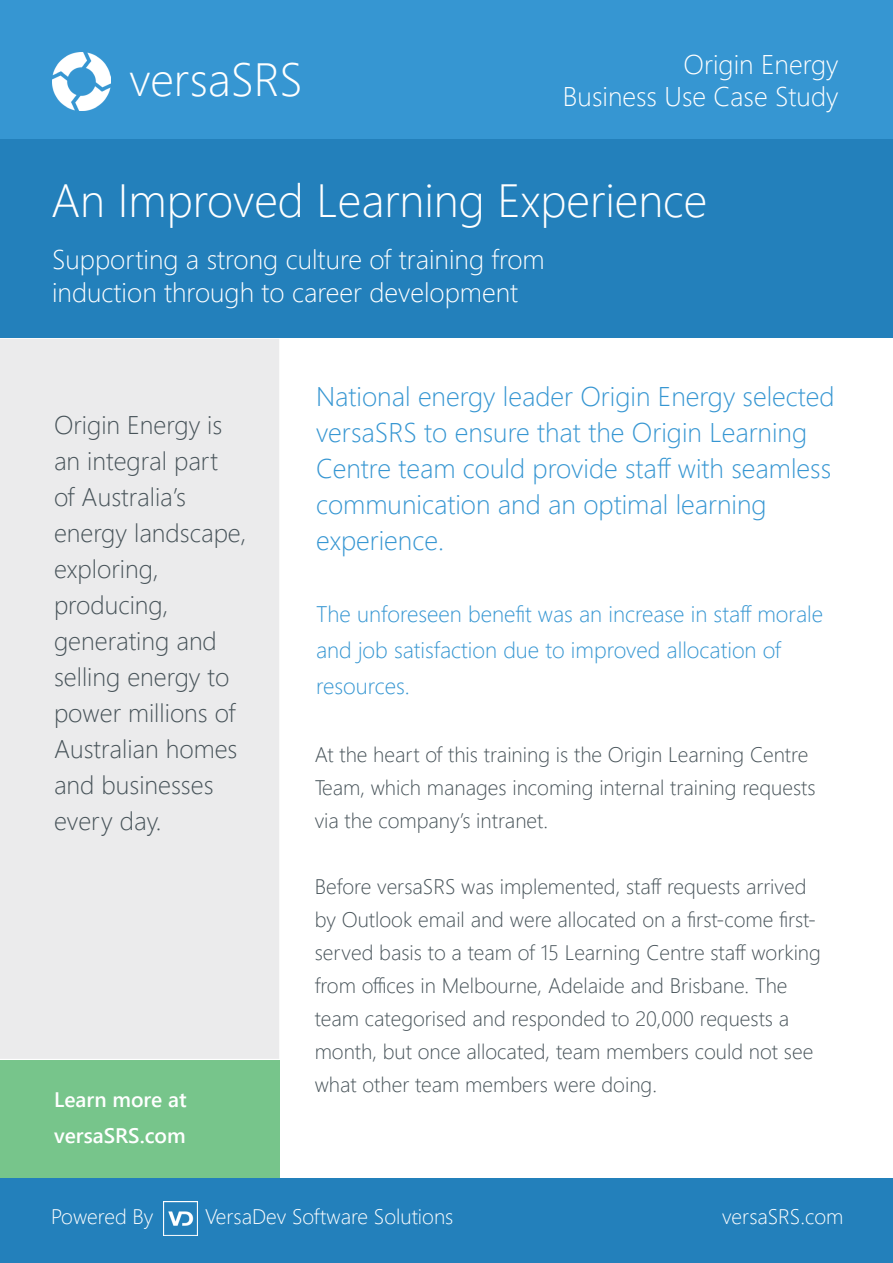
<style>
.page{position:relative;width:893px;height:1263px;background:#fff}
.page>*{position:absolute;margin:0;border:0;box-sizing:border-box;transform-origin:0 0}
.t1{font:300 46.5px "Segoe UI";color:#fff}
.t2{font:300 27px/36px "Segoe UI";color:#3696d2}
.t3{font:300 27px/32.4px "Segoe UI";color:#fff}
.t4{font:300 25.5px/36px "Segoe UI";color:#475359}
.t5{font:300 22.5px/36px "Segoe UI";color:#3696d2}
.t6{font:300 21px/33px "Segoe UI";color:#475359}
.t7{font:300 21px "Segoe UI";color:#fff}
.t8{font:600 21px "Segoe UI";color:#fff}
</style>
<div class="page">
<div style="left:0;top:0;width:893px;height:146px;background:#3696d2"></div>
<div style="left:0;top:1179px;width:893px;height:84px;background:#2380bb"></div>
<div style="left:0;top:139px;width:893px;height:198px;background:#2380bb"></div>
<div style="left:0;top:1060px;width:279px;height:117px;background:#77c58b"></div>
<div style="left:0;top:339px;width:279px;height:720px;background:#ebebec"></div>
<img style="left:53px;top:52px;width:58px;height:58px">
<img style="left:164px;top:1201px;width:34px;height:34px">
<p class="t1" style="left:129px;top:42px;width:175px">versaSRS</p>
<p class="t3" style="left:684px;top:47px;width:156px">Origin Energy</p>
<p class="t3" style="left:563px;top:79px;width:277px">Business Use Case Study</p>
<p class="t1" style="left:51px;top:163px;width:658px">An Improved Learning Experience</p>
<p class="t3" style="left:52px;top:242px;width:494px">Supporting a strong culture of training from induction through to career development</p>
<p class="t4" style="left:54px;top:405px;width:194px">Origin Energy is an integral part<br>of Australia’s energy landscape, exploring, producing, generating and selling energy to power millions of<br>Australian homes and businesses every day.</p>
<p class="t8" style="left:54px;top:1082px;width:134px">Learn more at</p>
<p class="t8" style="left:54px;top:1118px;width:133px">versaSRS.com</p>
<p class="t2" style="left:316px;top:377px;width:520px">National energy leader Origin Energy selected versaSRS to ensure that the Origin Learning Centre team could provide staff with seamless communication and an optimal learning experience.</p>
<p class="t5" style="left:316px;top:595px;width:508px">The unforeseen benefit was an increase in staff morale and job satisfaction due to improved allocation of resources.</p>
<p class="t6" style="left:315px;top:737px;width:502px">At the heart of this training is the Origin Learning Centre<br>Team, which manages incoming internal training requests via the company’s intranet.</p>
<p class="t6" style="left:315px;top:869px;width:508px">Before versaSRS was implemented, staff requests arrived by Outlook email and were allocated on a first-come first&shy;served basis to a team of 15 Learning Centre staff working from offices in Melbourne, Adelaide and Brisbane. The team categorised and responded to 20,000 requests a month, but once allocated, team members could not see what other team members were doing.</p>
<p class="t7" style="left:51px;top:1199px;width:104px">Powered By</p>
<p class="t7" style="left:205px;top:1199px;width:250px">VersaDev Software Solutions</p>
<p class="t7" style="left:722px;top:1199px;width:123px">versaSRS.com</p>
</div>
